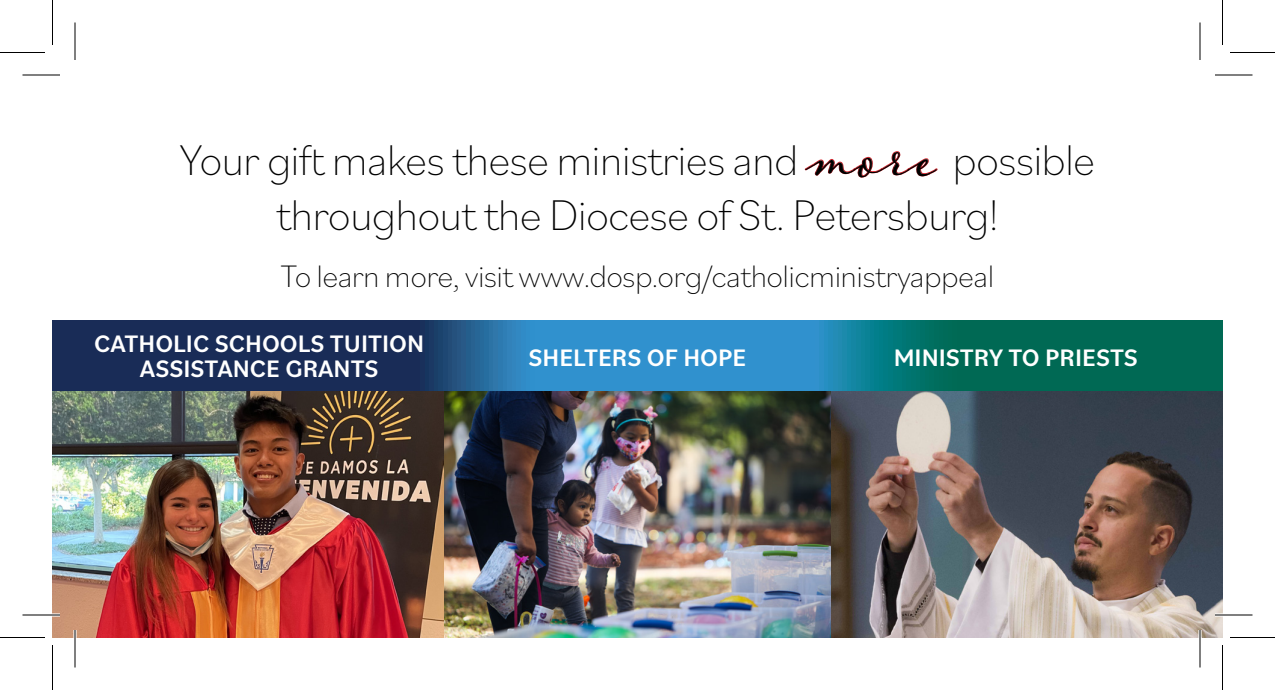
<style>
.page{position:relative;width:1275px;height:690px;background:#fff}
.page>*{position:absolute;margin:0;border:0;box-sizing:border-box;transform-origin:0 0}
.t1{font:200 45px/55px "Bilo";letter-spacing:-.02em;color:#000;text-align:center}
.t2{font:200 32.5px "Bilo";letter-spacing:-.02em;color:#000}
.Paragraph_Style_4{font:500 25px/25px "Bilo";color:#fff;text-align:center}
.s1{font-family:"Adorn Garland";font-weight:400;font-size:60px;color:#d9262e}
</style>
<div class="page">
<img style="left:443px;top:391px;width:389px;height:247px">
<img style="left:52px;top:391px;width:391px;height:247px">
<img style="left:832px;top:391px;width:390px;height:247px">
<svg style="left:52px;top:320px;width:1170px;height:71px;background:#18617e"></svg>
<svg style="left:22px;top:74px;width:38px;height:1px"></svg>
<svg style="left:1215px;top:74px;width:37px;height:1px"></svg>
<svg style="left:22px;top:613px;width:38px;height:4px"></svg>
<svg style="left:1215px;top:613px;width:37px;height:4px"></svg>
<svg style="left:74px;top:22px;width:1px;height:38px"></svg>
<svg style="left:73px;top:630px;width:4px;height:38px"></svg>
<svg style="left:1199px;top:22px;width:1px;height:38px"></svg>
<svg style="left:1198px;top:630px;width:4px;height:38px"></svg>
<hr style="left:22px;top:75px;width:38px;height:1px;background:#000">
<hr style="left:1215px;top:75px;width:37px;height:1px;background:#000">
<hr style="left:22px;top:615px;width:38px;height:1px;background:#000">
<hr style="left:1215px;top:615px;width:37px;height:1px;background:#000">
<hr style="left:75px;top:22px;width:1px;height:38px;background:#000">
<hr style="left:75px;top:630px;width:1px;height:38px;background:#000">
<hr style="left:1200px;top:22px;width:1px;height:38px;background:#000">
<hr style="left:1200px;top:630px;width:1px;height:38px;background:#000">
<hr style="left:0;top:52px;width:45px;height:1px;background:#000">
<hr style="left:1230px;top:52px;width:45px;height:1px;background:#000">
<hr style="left:0;top:637px;width:45px;height:1px;background:#000">
<hr style="left:1230px;top:637px;width:45px;height:1px;background:#000">
<hr style="left:52px;top:0;width:1px;height:45px;background:#000">
<hr style="left:52px;top:645px;width:1px;height:45px;background:#000">
<hr style="left:1222px;top:0;width:1px;height:45px;background:#000">
<hr style="left:1222px;top:645px;width:1px;height:45px;background:#000">
<p class="t1" style="left:180px;top:130px;width:917px">Your gift makes these ministries and <span class="s1">more</span> possible throughout the Diocese of St. Petersburg!</p>
<p class="t2" style="left:281px;top:254px;width:715px">To learn more, visit www.dosp.org/catholicministryappeal</p>
<p class="Paragraph_Style_4" style="left:94px;top:331px;width:331px">CATHOLIC SCHOOLS TUITION<br>ASSISTANCE GRANTS</p>
<p class="Paragraph_Style_4" style="left:528px;top:344px;width:220px">SHELTERS OF HOPE</p>
<p class="Paragraph_Style_4" style="left:894px;top:344px;width:246px">MINISTRY TO PRIESTS</p>
</div>
